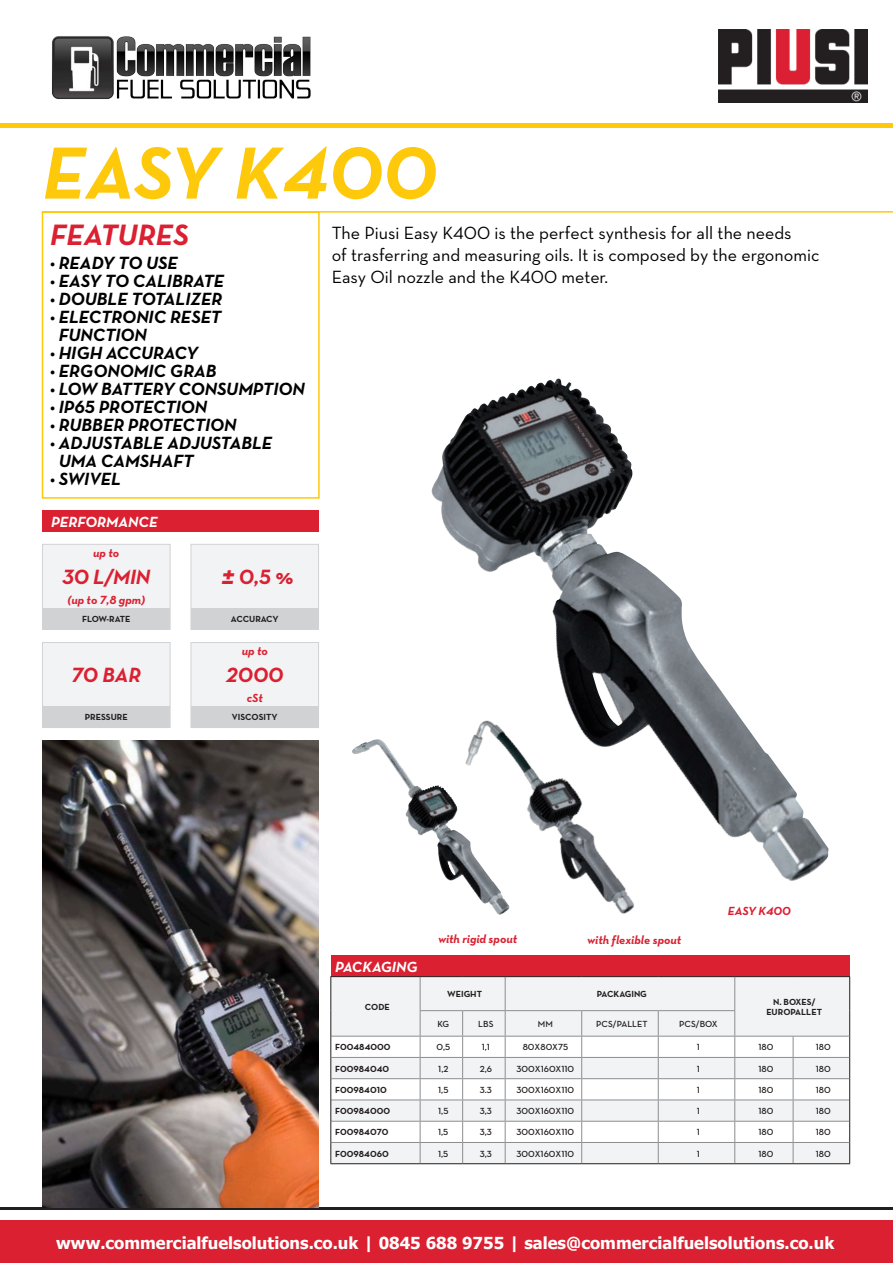
<style>
.page{position:relative;width:893px;height:1263px;background:#fff}
.page>*{position:absolute;margin:0;border:0;box-sizing:border-box;transform-origin:0 0}
.t1{font:italic 700 75px "Neutraface Text";letter-spacing:-.005em;color:#fec80b}
.t2{font:italic 700 30px "Neutraface Text";color:#da2031}
.t3{font:italic 700 21px "Neutraface Text";color:#da2031}
.t4{font:italic 700 18px/18px "Neutraface Text";color:#000}
.DESCRIZIONE_PRODOTTO{font:18px/21.6px "Neutraface Text";color:#000}
.t5{font:700 16.5px "Tahoma";color:#fff}
.t6{font:italic 700 15px "Neutraface Text";color:#fff}
.t7{font:italic 700 12px "Neutraface Text";color:#da2031}
.t8{font:600 9px "Neutraface Text";color:#231f20}
.t9{font:700 9px "Neutraface Text";color:#231f20}
.t10{font:700 9px "Neutraface Text";letter-spacing:-.025em;color:#231f20}
</style>
<div class="page">
<div style="left:0;top:1220px;width:893px;height:43px;background:#da2031"></div>
<hr style="left:0;top:1208px;width:893px;height:2px;background:#231f20">
<div style="left:42px;top:544px;width:128px;height:86px;background:#f2f3f4;border:1px solid #d1d2d4"></div>
<div style="left:42px;top:642px;width:128px;height:86px;background:#f2f3f4;border:1px solid #d1d2d4"></div>
<div style="left:191px;top:544px;width:128px;height:86px;background:#f2f3f4;border:1px solid #d1d2d4"></div>
<div style="left:191px;top:642px;width:128px;height:86px;background:#f2f3f4;border:1px solid #d1d2d4"></div>
<div style="left:43px;top:510px;width:276px;height:21px;background:#da2031"></div>
<div style="left:42px;top:211px;width:278px;height:288px;border:2px solid #fec80b"></div>
<div style="left:43px;top:608px;width:127px;height:21px;background:#d1d2d4"></div>
<div style="left:43px;top:706px;width:127px;height:21px;background:#d1d2d4"></div>
<div style="left:191px;top:608px;width:128px;height:21px;background:#d1d2d4"></div>
<div style="left:191px;top:706px;width:128px;height:21px;background:#d1d2d4"></div>
<hr style="left:42px;top:211px;width:851px;height:2px;background:#fec80b">
<img style="left:43px;top:740px;width:276px;height:467px">
<img style="left:431px;top:380px;width:398px;height:501px">
<img style="left:352px;top:741px;width:76px;height:95px">
<img style="left:428px;top:694px;width:248px;height:221px">
<div style="left:0;top:123px;width:893px;height:5px;background:#fec80b"></div>
<div style="left:331px;top:955px;width:519px;height:22px;background:#da2031"></div>
<hr style="left:330px;top:1163px;width:90px;height:1px;background:#231f20">
<hr style="left:420px;top:1163px;width:43px;height:1px;background:#231f20">
<hr style="left:463px;top:1163px;width:42px;height:1px;background:#231f20">
<hr style="left:505px;top:1163px;width:77px;height:1px;background:#231f20">
<hr style="left:582px;top:1163px;width:76px;height:1px;background:#231f20">
<hr style="left:658px;top:1163px;width:77px;height:1px;background:#231f20">
<hr style="left:735px;top:1163px;width:58px;height:1px;background:#231f20">
<hr style="left:793px;top:1163px;width:57px;height:1px;background:#231f20">
<hr style="left:330px;top:976px;width:90px;height:1px;background:#231f20">
<hr style="left:420px;top:976px;width:43px;height:1px;background:#231f20">
<hr style="left:463px;top:976px;width:42px;height:1px;background:#231f20">
<hr style="left:505px;top:976px;width:77px;height:1px;background:#231f20">
<hr style="left:582px;top:976px;width:76px;height:1px;background:#231f20">
<hr style="left:658px;top:976px;width:77px;height:1px;background:#231f20">
<hr style="left:735px;top:976px;width:58px;height:1px;background:#231f20">
<hr style="left:793px;top:976px;width:57px;height:1px;background:#231f20">
<svg style="left:330px;top:977px;width:520px;height:186px"></svg>
<hr style="left:735px;top:1036px;width:58px;height:1px;background:#8b8d90">
<hr style="left:793px;top:1036px;width:56px;height:1px;background:#8b8d90">
<img style="left:52px;top:36px;width:259px;height:63px">
<img style="left:718px;top:29px;width:149px;height:74px">
<p class="t1" style="left:43px;top:125px;width:396px">EASY K400</p>
<p class="t2" style="left:50px;top:215px;width:140px">FEATURES</p>
<p class="t4" style="left:50px;top:254px;width:129px">• READY TO USE</p>
<p class="t4" style="left:50px;top:272px;width:175px">• EASY TO CALIBRATE</p>
<p class="t4" style="left:50px;top:290px;width:174px">• DOUBLE TOTALIZER</p>
<p class="t4" style="left:59px;top:308px;width:164px;text-indent:-9px">• ELECTRONIC RESET<br>FUNCTION</p>
<p class="t4" style="left:50px;top:344px;width:149px">• HIGH ACCURACY</p>
<p class="t4" style="left:50px;top:362px;width:168px">• ERGONOMIC GRAB</p>
<p class="t4" style="left:50px;top:380px;width:256px">• LOW BATTERY CONSUMPTION</p>
<p class="t4" style="left:50px;top:398px;width:158px">• IP65 PROTECTION</p>
<p class="t4" style="left:50px;top:416px;width:188px">• RUBBER PROTECTION</p>
<p class="t4" style="left:59px;top:434px;width:215px;text-indent:-9px">• ADJUSTABLE ADJUSTABLE<br>UMA CAMSHAFT</p>
<p class="t4" style="left:50px;top:470px;width:72px">• SWIVEL</p>
<p class="t6" style="left:51px;top:512px;width:108px">PERFORMANCE</p>
<p class="DESCRIZIONE_PRODOTTO" style="left:332px;top:222px;width:461px">The Piusi Easy K400 is the perfect synthesis for all the needs</p>
<p class="DESCRIZIONE_PRODOTTO" style="left:332px;top:244px;width:489px">of trasferring and measuring oils. It is composed by the ergonomic<br>Easy Oil nozzle and the K400 meter.</p>
<p class="t7" style="left:93px;top:545px;width:28px">up to</p>
<p class="t7" style="left:67px;top:592px;width:79px">(up to 7,8 gpm)</p>
<p class="t3" style="left:62px;top:563px;width:89px">30 L/MIN</p>
<p class="t10" style="left:82px;top:614px;width:50px">FLOW-RATE</p>
<p class="t3" style="left:72px;top:661px;width:71px">70 BAR</p>
<p class="t9" style="left:85px;top:711px;width:45px">PRESSURE</p>
<p class="t3" style="left:220px;top:563px;width:75px">± 0,5 %</p>
<p class="t9" style="left:231px;top:614px;width:49px">ACCURACY</p>
<p class="t7" style="left:242px;top:643px;width:28px">up to</p>
<p class="t7" style="left:247px;top:690px;width:17px">cSt</p>
<p class="t3" style="left:226px;top:661px;width:59px">2000</p>
<p class="t9" style="left:232px;top:711px;width:47px">VISCOSITY</p>
<p class="t6" style="left:335px;top:957px;width:84px">PACKAGING</p>
<p class="t9" style="left:365px;top:1001px;width:27px">CODE</p>
<p class="t7" style="left:438px;top:931px;width:81px">with rigid spout</p>
<p class="t7" style="left:587px;top:933px;width:96px">with flexible spout</p>
<p class="t7" style="left:728px;top:903px;width:65px">EASY K400</p>
<p class="t9" style="left:447px;top:988px;width:36px">WEIGHT</p>
<p class="t9" style="left:597px;top:988px;width:52px">PACKAGING</p>
<p class="t8" style="left:437px;top:1018px;width:13px">KG</p>
<p class="t8" style="left:478px;top:1018px;width:17px">LBS</p>
<p class="t8" style="left:538px;top:1018px;width:16px">MM</p>
<p class="t8" style="left:596px;top:1018px;width:53px">PCS/PALLET</p>
<p class="t8" style="left:679px;top:1018px;width:40px">PCS/BOX</p>
<p class="t9" style="left:773px;top:996px;width:44px">N. BOXES/</p>
<p class="t9" style="left:766px;top:1006px;width:57px">EUROPALLET</p>
<p class="t9" style="left:335px;top:1041px;width:57px">F00484000</p>
<p class="t8" style="left:436px;top:1041px;width:15px">0,5</p>
<p class="t8" style="left:482px;top:1041px;width:10px">1,1</p>
<p class="t8" style="left:523px;top:1041px;width:47px">80X80X75</p>
<p class="t8" style="left:697px;top:1041px;width:5px">1</p>
<p class="t8" style="left:758px;top:1041px;width:16px">180</p>
<p class="t8" style="left:816px;top:1041px;width:16px">180</p>
<p class="t9" style="left:335px;top:1063px;width:56px">F00984040</p>
<p class="t8" style="left:438px;top:1063px;width:12px">1,2</p>
<p class="t8" style="left:480px;top:1063px;width:14px">2,6</p>
<p class="t8" style="left:516px;top:1063px;width:59px">300X160X110</p>
<p class="t8" style="left:697px;top:1063px;width:5px">1</p>
<p class="t8" style="left:758px;top:1063px;width:16px">180</p>
<p class="t8" style="left:816px;top:1063px;width:16px">180</p>
<p class="t9" style="left:335px;top:1084px;width:53px">F00984010</p>
<p class="t8" style="left:438px;top:1084px;width:12px">1,5</p>
<p class="t8" style="left:480px;top:1084px;width:14px">3.3</p>
<p class="t8" style="left:516px;top:1084px;width:59px">300X160X110</p>
<p class="t8" style="left:697px;top:1084px;width:5px">1</p>
<p class="t8" style="left:758px;top:1084px;width:16px">180</p>
<p class="t8" style="left:816px;top:1084px;width:16px">180</p>
<p class="t9" style="left:335px;top:1105px;width:57px">F00984000</p>
<p class="t8" style="left:438px;top:1105px;width:12px">1,5</p>
<p class="t8" style="left:480px;top:1105px;width:14px">3,3</p>
<p class="t8" style="left:516px;top:1105px;width:59px">300X160X110</p>
<p class="t8" style="left:697px;top:1105px;width:5px">1</p>
<p class="t8" style="left:758px;top:1105px;width:16px">180</p>
<p class="t8" style="left:816px;top:1105px;width:16px">180</p>
<p class="t9" style="left:335px;top:1126px;width:55px">F00984070</p>
<p class="t8" style="left:438px;top:1127px;width:12px">1,5</p>
<p class="t8" style="left:480px;top:1127px;width:14px">3,3</p>
<p class="t8" style="left:516px;top:1127px;width:59px">300X160X110</p>
<p class="t8" style="left:697px;top:1127px;width:5px">1</p>
<p class="t8" style="left:758px;top:1127px;width:16px">180</p>
<p class="t8" style="left:816px;top:1127px;width:16px">180</p>
<p class="t9" style="left:335px;top:1148px;width:55px">F00984060</p>
<p class="t8" style="left:438px;top:1148px;width:12px">1,5</p>
<p class="t8" style="left:480px;top:1148px;width:14px">3,3</p>
<p class="t8" style="left:516px;top:1148px;width:59px">300X160X110</p>
<p class="t8" style="left:697px;top:1148px;width:5px">1</p>
<p class="t8" style="left:758px;top:1148px;width:16px">180</p>
<p class="t8" style="left:816px;top:1148px;width:16px">180</p>
<p class="t5" style="left:56px;top:1231px;width:779px">www.commercialfuelsolutions.co.uk | 0845 688 9755 | sales@commercialfuelsolutions.co.uk</p>
</div>
